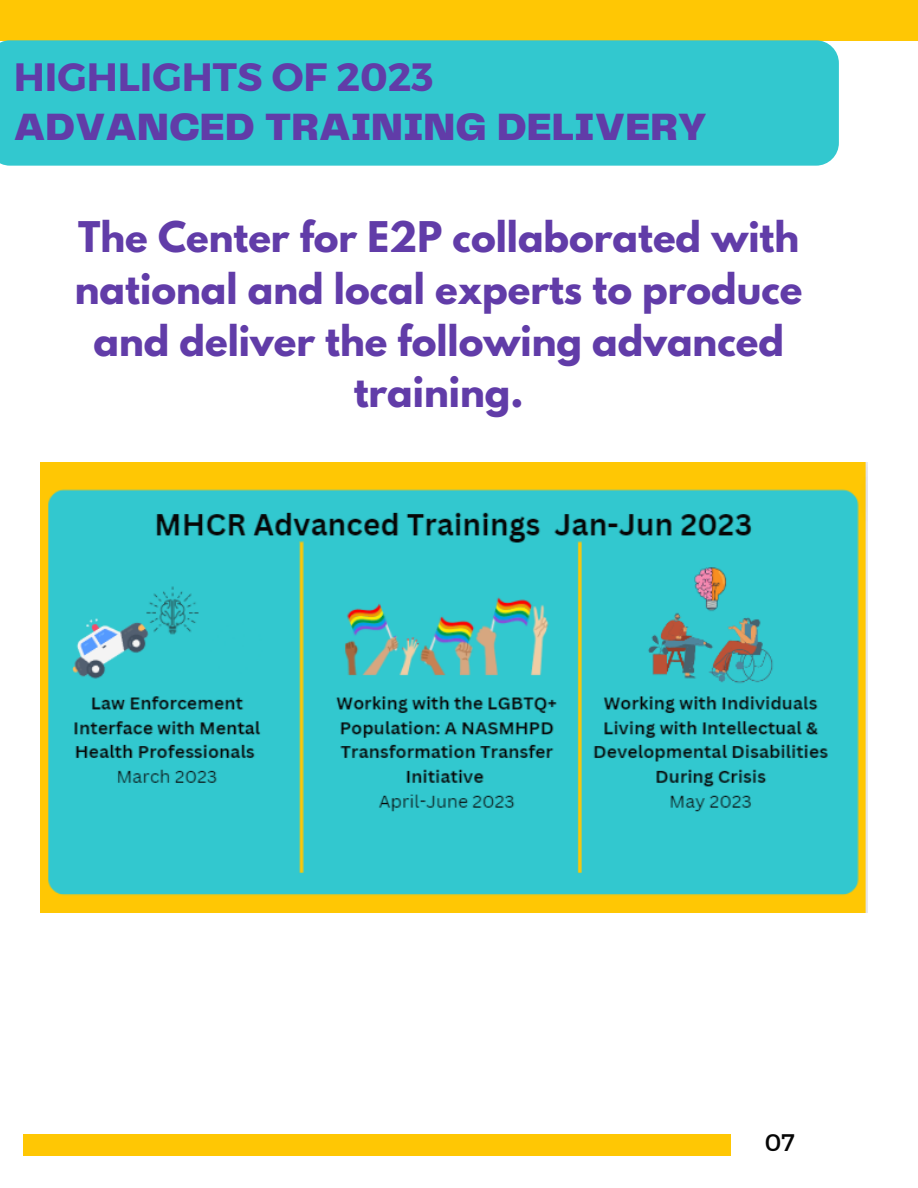
<style>
.page{position:relative;width:918px;height:1188px;background:#fff}
.page>*{position:absolute;margin:0;border:0;box-sizing:border-box;transform-origin:0 0}
.t1{font:900 39.45px "Telegraf";color:#613ca8}
.t2{font:700 39.45px "Montserrat";color:#613ca8}
.t3{font:700 37.5px/51.8px "League Spartan";color:#613ca8;text-align:center}
.t4{font:24px "Montserrat";color:#060606}
</style>
<div class="page">
<div style="left:23px;top:1134px;width:708px;height:22px;background:#ffc704"></div>
<div style="left:0;top:0;width:918px;height:40px;background:#ffc704"></div>
<div style="left:0;top:40px;width:839px;height:126px;background:#32c8cf"></div>
<img style="left:41px;top:462px;width:827px;height:450px">
<p class="t2" style="left:14px;top:51px;width:421px">HIGHLIGHTS OF 2023</p>
<p class="t1" style="left:14px;top:110px;width:695px">ADVANCED TRAINING DELIVERY</p>
<p class="t3" style="left:75px;top:216px;width:729px">The Center for E2P collaborated with national and local experts to produce and deliver the following advanced training.</p>
<p class="t4" style="left:765px;top:1126px;width:32px">07</p>
</div>
